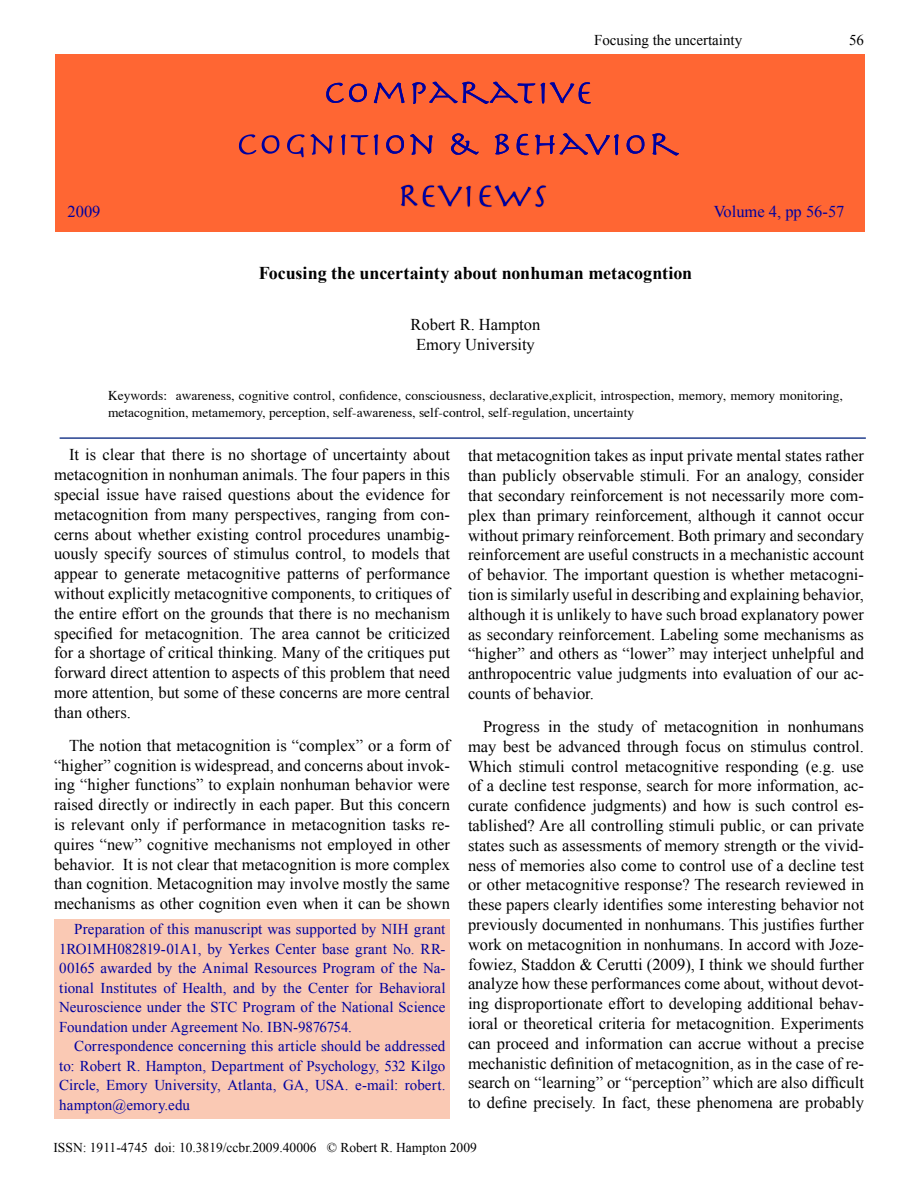
<style>
.page{position:relative;width:918px;height:1188px;background:#fff}
.page>*{position:absolute;margin:0;border:0;box-sizing:border-box;transform-origin:0 0}
.t1{font:700 18px "Times New Roman";letter-spacing:-.005em;color:#000}
.t2{font:16.5px/19.8px "Times New Roman";color:#000;text-align:justify}
.t3{font:16.5px "Times New Roman";color:#00019f}
.t4{font:15px/19.5px "Times New Roman";letter-spacing:.005em;color:#00019f;text-align:justify}
.t5{font:15px "Times New Roman";color:#000}
.t6{font:13.5px/16.2px "Times";color:#000}
.t7{font:13.5px "Times New Roman";color:#000}
</style>
<div class="page">
<div style="left:55px;top:55px;width:810px;height:177px;background:#f63"></div>
<svg style="left:326px;top:83px;width:41px;height:20px"></svg>
<svg style="left:374px;top:83px;width:30px;height:20px"></svg>
<svg style="left:412px;top:82px;width:123px;height:22px"></svg>
<svg style="left:541px;top:82px;width:50px;height:22px"></svg>
<svg style="left:239px;top:134px;width:17px;height:20px"></svg>
<svg style="left:262px;top:135px;width:17px;height:19px"></svg>
<svg style="left:287px;top:134px;width:46px;height:23px"></svg>
<svg style="left:341px;top:134px;width:4px;height:21px"></svg>
<svg style="left:351px;top:135px;width:17px;height:20px"></svg>
<svg style="left:374px;top:134px;width:4px;height:21px"></svg>
<svg style="left:386px;top:135px;width:18px;height:19px"></svg>
<svg style="left:410px;top:134px;width:22px;height:21px"></svg>
<svg style="left:451px;top:133px;width:28px;height:22px"></svg>
<svg style="left:495px;top:134px;width:14px;height:20px"></svg>
<svg style="left:517px;top:134px;width:12px;height:21px"></svg>
<svg style="left:535px;top:133px;width:84px;height:22px"></svg>
<svg style="left:627px;top:135px;width:17px;height:19px"></svg>
<svg style="left:652px;top:133px;width:27px;height:23px"></svg>
<svg style="left:400px;top:184px;width:147px;height:24px"></svg>
<div style="left:55px;top:920px;width:395px;height:199px;background:#fac9b4"></div>
<hr style="left:60px;top:437px;width:806px;height:2px;background:#24408f">
<p class="t5" style="left:594px;top:31px;width:150px">Focusing the uncertainty</p>
<p class="t5" style="left:849px;top:31px;width:16px">56</p>
<p class="t3" style="left:68px;top:202px;width:34px">2009</p>
<p class="t3" style="left:714px;top:202px;width:132px">Volume 4, pp 56-57</p>
<p class="t1" style="left:259px;top:262px;width:435px">Focusing the uncertainty about nonhuman metacogntion</p>
<p class="t2" style="left:411px;top:315px;width:131px;text-align:center">Robert R. Hampton<br>Emory University</p>
<p class="t6" style="left:108px;top:387px;width:737px">Keywords: awareness, cognitive control, confidence, consciousness, declarative,explicit, introspection, memory, memory monitoring, metacognition, metamemory, perception, self-awareness, self-control, self-regulation, uncertainty</p>
<p class="t2" style="left:54px;top:445px;width:398px;text-indent:15px">It is clear that there is no shortage of uncertainty about metacognition in nonhuman animals. The four papers in this special issue have raised questions about the evidence for metacognition from many perspectives, ranging from con&shy;cerns about whether existing control procedures unambig&shy;uously specify sources of stimulus control, to models that appear to generate metacognitive patterns of performance without explicitly metacognitive components, to critiques of the entire effort on the grounds that there is no mechanism specified for metacognition. The area cannot be criticized for a shortage of critical thinking. Many of the critiques put forward direct attention to aspects of this problem that need more attention, but some of these concerns are more central than others.</p>
<p class="t2" style="left:54px;top:735px;width:398px;text-indent:15px">The notion that metacognition is “complex” or a form of “higher” cognition is widespread, and concerns about invok&shy;ing “higher functions” to explain nonhuman behavior were raised directly or indirectly in each paper. But this concern is relevant only if performance in metacognition tasks re&shy;quires “new” cognitive mechanisms not employed in other behavior. It is not clear that metacognition is more complex than cognition. Metacognition may involve mostly the same mechanisms as other cognition even when it can be shown</p>
<p class="t2" style="left:468px;top:446px;width:398px">that metacognition takes as input private mental states rather than publicly observable stimuli. For an analogy, consider that secondary reinforcement is not necessarily more com&shy;plex than primary reinforcement, although it cannot occur without primary reinforcement. Both primary and secondary reinforcement are useful constructs in a mechanistic account of behavior. The important question is whether metacogni&shy;tion is similarly useful in describing and explaining behavior, although it is unlikely to have such broad explanatory power as secondary reinforcement. Labeling some mechanisms as “higher” and others as “lower” may interject unhelpful and anthropocentric value judgments into evaluation of our ac&shy;counts of behavior.</p>
<p class="t2" style="left:468px;top:716px;width:398px;text-indent:15px">Progress in the study of metacognition in nonhumans may best be advanced through focus on stimulus control.<br>Which stimuli control metacognitive responding (e.g. use of a decline test response, search for more information, ac&shy;curate confidence judgments) and how is such control es&shy;tablished? Are all controlling stimuli public, or can private states such as assessments of memory strength or the vivid&shy;ness of memories also come to control use of a decline test or other metacognitive response? The research reviewed in these papers clearly identifies some interesting behavior not previously documented in nonhumans. This justifies further work on metacognition in nonhumans. In accord with Joze&shy;fowiez, Staddon &amp; Cerutti (2009), I think we should further analyze how these performances come about, without devot&shy;ing disproportionate effort to developing additional behav&shy;ioral or theoretical criteria for metacognition. Experiments can proceed and information can accrue without a precise mechanistic definition of metacognition, as in the case of re&shy;search on “learning” or “perception” which are also difficult to define precisely. In fact, these phenomena are probably</p>
<p class="t4" style="left:59px;top:919px;width:388px;text-indent:15px">Preparation of this manuscript was supported by NIH grant 1RO1MH082819-01A1, by Yerkes Center base grant No. RR-00165 awarded by the Animal Resources Program of the Na&shy;tional Institutes of Health, and by the Center for Behavioral Neuroscience under the STC Program of the National Science Foundation under Agreement No. IBN-9876754.</p>
<p class="t4" style="left:59px;top:1036px;width:388px;text-indent:15px">Correspondence concerning this article should be addressed to: Robert R. Hampton, Department of Psychology, 532 Kilgo Circle, Emory University, Atlanta, GA, USA. e-mail: robert. hampton@emory.edu</p>
<p class="t7" style="left:54px;top:1140px;width:425px">ISSN: 1911-4745 doi: 10.3819/ccbr.2009.40006 © Robert R. Hampton 2009</p>
</div>
